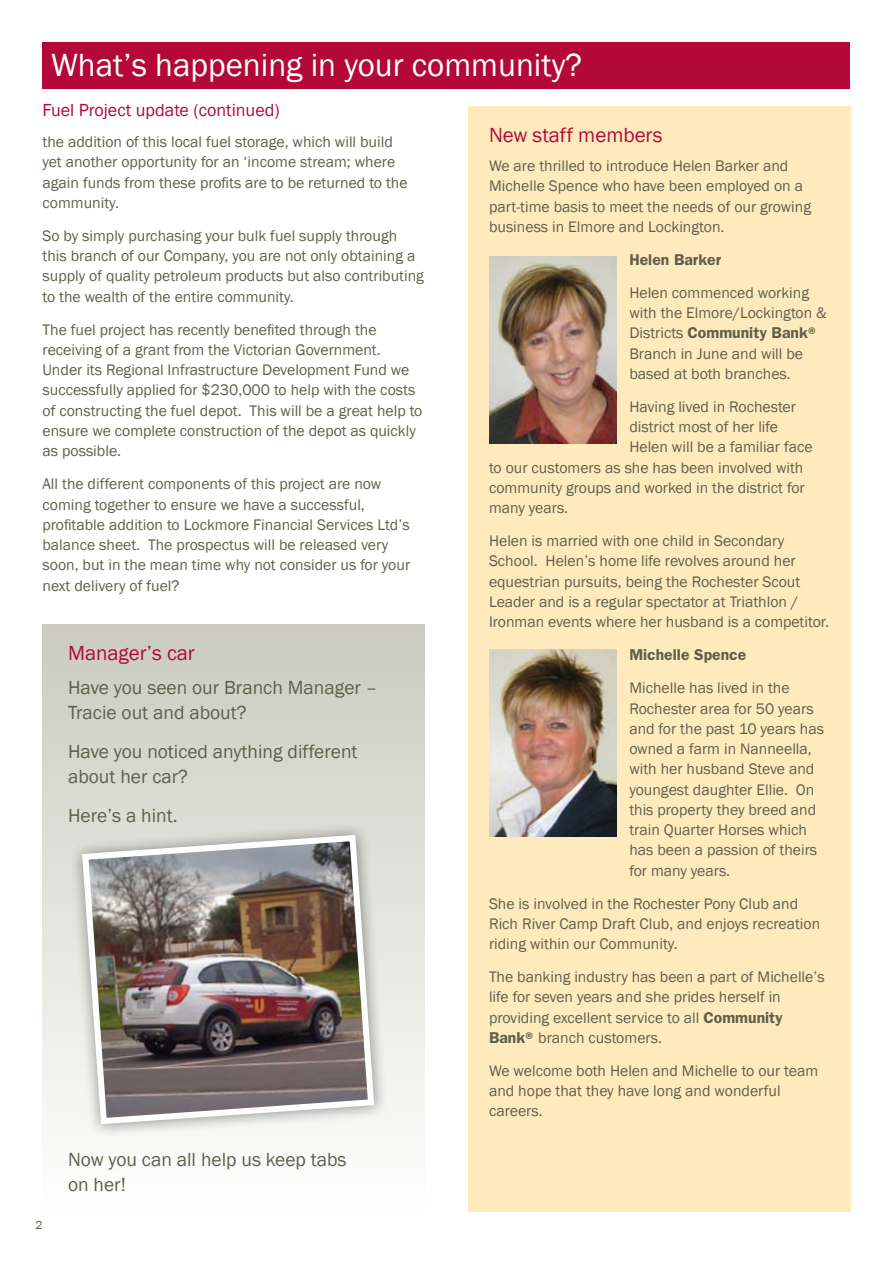
<style>
.page{position:relative;width:893px;height:1263px;background:#fff}
.page>*{position:absolute;margin:0;border:0;box-sizing:border-box;transform-origin:0 0}
.t1{font:33px "Franklin Gothic";color:#fff}
.t2{font:21px "Franklin Gothic";color:#b30838}
.t3{font:19.5px/25.5px "Franklin Gothic";color:#5f604b}
.t4{font:18px "Franklin Gothic";color:#b30838}
.t5{font:15.75px/20.2px "Franklin Gothic";color:#5f604b}
.t6{font:600 15.75px "Franklin Gothic";color:#5f604b}
.t7{font:12px "Franklin Gothic";color:#5f604b}
.s1{font-weight:600}
</style>
<div class="page">
<div style="left:43px;top:625px;width:382px;height:587px;background:linear-gradient(to bottom,#caccbf,#fefefe)"></div>
<div style="left:468px;top:106px;width:382px;height:1106px;background:#ffeabe"></div>
<div style="left:43px;top:43px;width:807px;height:46px;background:#b30838"></div>
<img style="left:489px;top:256px;width:128px;height:187px">
<div style="left:67px;top:819px;width:319px;height:317px;background:#000;opacity:.4"></div>
<img style="left:79px;top:832px;width:298px;height:295px">
<img style="left:489px;top:649px;width:128px;height:187px">
<h1 class="t1" style="left:51px;top:44px;width:532px">What’s happening in your community?</h1>
<p class="t4" style="left:43px;top:99px;width:239px">Fuel Project update (continued)</p>
<p class="t5" style="left:43px;top:132px;width:367px">the addition of this local fuel storage, which will build yet another opportunity for an ‘income stream; where again funds from these profits are to be returned to the community.</p>
<p class="t5" style="left:43px;top:226px;width:383px">So by simply purchasing your bulk fuel supply through this branch of our Company, you are not only obtaining a supply of quality petroleum products but also contributing to the wealth of the entire community.</p>
<p class="t5" style="left:43px;top:320px;width:381px">The fuel project has recently benefited through the receiving of a grant from the Victorian Government.<br>Under its Regional Infrastructure Development Fund we successfully applied for $230,000 to help with the costs of constructing the fuel depot. This will be a great help to ensure we complete construction of the depot as quickly as possible.</p>
<p class="t5" style="left:43px;top:474px;width:369px">All the different components of this project are now coming together to ensure we have a successful, profitable addition to Lockmore Financial Services Ltd’s balance sheet. The prospectus will be released very soon, but in the mean time why not consider us for your next delivery of fuel?</p>
<h2 class="t2" style="left:68px;top:640px;width:128px">Manager’s car</h2>
<p class="t3" style="left:68px;top:675px;width:311px">Have you seen our Branch Manager –<br>Tracie out and about?</p>
<p class="t3" style="left:68px;top:739px;width:291px">Have you noticed anything different about her car?</p>
<p class="t3" style="left:68px;top:803px;width:111px">Here’s a hint.</p>
<p class="t7" style="left:35px;top:1217px;width:9px">2</p>
<p class="t3" style="left:68px;top:1147px;width:280px">Now you can all help us keep tabs on her!</p>
<h2 class="t2" style="left:489px;top:122px;width:175px">New staff members</h2>
<p class="t5" style="left:489px;top:156px;width:324px">We are thrilled to introduce Helen Barker and Michelle Spence who have been employed on a part-time basis to meet the needs of our growing business in Elmore and Lockington.</p>
<p class="t6" style="left:629px;top:250px;width:93px">Helen Barker</p>
<p class="t5" style="left:629px;top:283px;width:199px">Helen commenced working with the Elmore/Lockington &amp;<br>Districts <span class="s1">Community Bank®<br></span>Branch in June and will be based at both branches.</p>
<p class="t5" style="left:629px;top:397px;width:168px">Having lived in Rochester</p>
<p class="t5" style="left:629px;top:417px;width:150px">district most of her life</p>
<p class="t5" style="left:629px;top:437px;width:185px">Helen will be a familiar face</p>
<p class="t5" style="left:489px;top:458px;width:316px">to our customers as she has been involved with</p>
<p class="t5" style="left:489px;top:478px;width:317px">community groups and worked in the district for</p>
<p class="t5" style="left:489px;top:498px;width:81px">many years.</p>
<p class="t5" style="left:489px;top:531px;width:342px">Helen is married with one child in Secondary School. Helen’s home life revolves around her equestrian pursuits, being the Rochester Scout Leader and is a regular spectator at Triathlon / Ironman events where her husband is a competitor.</p>
<p class="t6" style="left:629px;top:645px;width:118px">Michelle Spence</p>
<p class="t5" style="left:629px;top:678px;width:196px">Michelle has lived in the<br>Rochester area for 50 years and for the past 10 years has owned a farm in Nanneella, with her husband Steve and youngest daughter Ellie. On this property they breed and train Quarter Horses which has been a passion of theirs for many years.</p>
<p class="t5" style="left:489px;top:893px;width:333px">She is involved in the Rochester Pony Club and<br>Rich River Camp Draft Club, and enjoys recreation riding within our Community.</p>
<p class="t5" style="left:489px;top:967px;width:337px">The banking industry has been a part of Michelle’s life for seven years and she prides herself in providing excellent service to all <span class="s1">Community Bank®</span> branch customers.</p>
<p class="t5" style="left:489px;top:1061px;width:331px">We welcome both Helen and Michelle to our team and hope that they have long and wonderful careers.</p>
</div>
